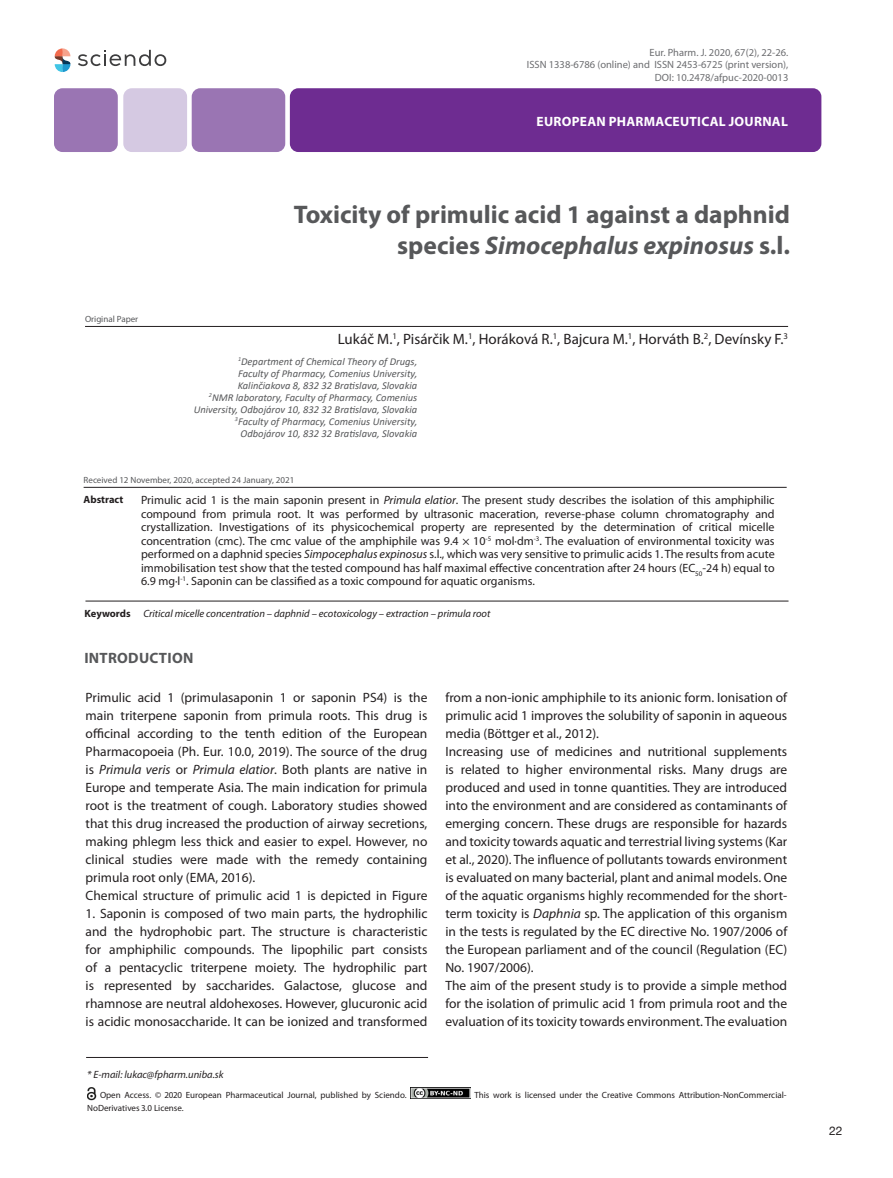
<style>
.page{position:relative;width:893px;height:1178px;background:#fff}
.page>*{position:absolute;margin:0;border:0;box-sizing:border-box;transform-origin:0 0}
.t1{font:700 25.5px/30.6px "Myriad Pro";color:#57585a;text-align:right}
.t2{font:15px "Myriad Pro";color:#231f20}
.Subtitle_1{font:700 15px "Myriad Pro";letter-spacing:.02em;color:#57585a}
.Text_main{font:13.5px/18px "Myriad Pro";color:#231f20;text-align:justify}
.t3{font:700 13.5px "Myriad Pro";letter-spacing:.02em;color:#fff}
.Abstract{font:12px/13.5px "Myriad Pro";color:#231f20;text-align:justify}
.t4{font:12px "Helvetica Neue";color:#231f20}
.t5{font:italic 10.5px/12px "Calibri";color:#57585a;text-align:justify}
.t6{font:10.5px "Myriad Pro";color:#6c6d70}
.t7{font:italic 10.5px "Myriad Pro";color:#231f20}
.t8{font:700 10.5px "Myriad Pro";color:#231f20}
.t9{font:9px "Myriad Pro";color:#231f20}
.t10{font:9px "Myriad Pro";color:#57585a}
.s1{font-style:italic}
</style>
<div class="page">
<div style="left:290px;top:88px;width:531px;height:64px;background:#6e2c91;border-radius:9px"></div>
<div style="left:192px;top:88px;width:93px;height:64px;background:#9a75b3;border-radius:9px"></div>
<div style="left:123px;top:88px;width:64px;height:64px;background:#d5c9e2;border-radius:9px"></div>
<div style="left:54px;top:88px;width:64px;height:64px;background:#9a75b3;border-radius:9px"></div>
<hr style="left:85px;top:326px;width:703px;height:1px;background:#231f20">
<hr style="left:84px;top:487px;width:703px;height:1px;background:#231f20">
<hr style="left:85px;top:601px;width:703px;height:1px;background:#231f20">
<hr style="left:86px;top:1057px;width:342px;height:1px;background:#231f20">
<svg style="left:55px;top:48px;width:15px;height:24px"></svg>
<svg style="left:78px;top:50px;width:88px;height:16px"></svg>
<svg style="left:87px;top:1087px;width:9px;height:13px"></svg>
<img style="left:410px;top:1087px;width:61px;height:12px">
<p class="t6" style="left:650px;top:46px;width:140px">Eur. Pharm. J. 2020, 67(2), 22-26.</p>
<p class="t6" style="left:527px;top:58px;width:263px">ISSN 1338-6786 (online) and ISSN 2453-6725 (print version),</p>
<p class="t6" style="left:655px;top:71px;width:135px">DOI: 10.2478/afpuc-2020-0013</p>
<p class="t3" style="left:537px;top:113px;width:253px">EUROPEAN PHARMACEUTICAL JOURNAL</p>
<p class="t10" style="left:85px;top:313px;width:55px">Original Paper</p>
<p class="t1" style="left:294px;top:198px;width:498px">Toxicity of primulic acid 1 against a daphnid species <span class="s1">Simocephalus expinosus</span> s.l.</p>
<p class="t2" style="left:338px;top:329px;width:452px">Lukáč M.<sup>1</sup>, Pisárčik M.<sup>1</sup>, Horáková R.<sup>1</sup>, Bajcura M.<sup>1</sup>, Horváth B.<sup>2</sup>, Devínsky F.<sup>3</sup></p>
<p class="t5" style="left:238px;top:355px;width:181px"><sup>1</sup>Department of Chemical Theory of Drugs, Faculty of Pharmacy, Comenius University, Kalinčiakova 8, 832 32 Bratislava, Slovakia</p>
<p class="t5" style="left:194px;top:391px;width:225px;text-align:right"><sup>2</sup>NMR laboratory, Faculty of Pharmacy, Comenius<br>University, Odbojárov 10, 832 32 Bratislava, Slovakia</p>
<p class="t5" style="left:235px;top:415px;width:184px;text-align:center"><sup>3</sup>Faculty of Pharmacy, Comenius University,<br>Odbojárov 10, 832 32 Bratislava, Slovakia</p>
<p class="t10" style="left:84px;top:474px;width:212px">Received 12 November, 2020, accepted 24 January, 2021</p>
<p class="t8" style="left:84px;top:493px;width:41px">Abstract</p>
<p class="Abstract" style="left:141px;top:493px;width:635px">Primulic acid 1 is the main saponin present in <span class="s1">Primula elatior</span>. The present study describes the isolation of this amphiphilic compound from primula root. It was performed by ultrasonic maceration, reverse-phase column chromatography and crystallization. Investigations of its physicochemical property are represented by the determination of critical micelle concentration (cmc). The cmc value of the amphiphile was 9.4 × 10<sup>-5</sup> mol·dm<sup>-3</sup>. The evaluation of environmental toxicity was performed on a daphnid species <span class="s1">Simpocephalus expinosus</span> s.l., which was very sensitive to primulic acids 1. The results from acute immobilisation test show that the tested compound has half maximal effective concentration after 24 hours (EC<sub>50</sub>-24 h) equal to 6.9 mg·l<sup>-1</sup>. Saponin can be classified as a toxic compound for aquatic organisms.</p>
<p class="t8" style="left:85px;top:607px;width:48px">Keywords</p>
<p class="t7" style="left:143px;top:607px;width:349px">Critical micelle concentration – daphnid – ecotoxicology – extraction – primula root</p>
<p class="Subtitle_1" style="left:84px;top:648px;width:111px">INTRODUCTION</p>
<p class="Text_main" style="left:86px;top:688px;width:343px">Primulic acid 1 (primulasaponin 1 or saponin PS4) is the main triterpene saponin from primula roots. This drug is officinal according to the tenth edition of the European Pharmacopoeia (Ph. Eur. 10.0, 2019). The source of the drug is <span class="s1">Primula veris</span> or <span class="s1">Primula elatior</span>. Both plants are native in Europe and temperate Asia. The main indication for primula root is the treatment of cough. Laboratory studies showed that this drug increased the production of airway secretions, making phlegm less thick and easier to expel. However, no clinical studies were made with the remedy containing primula root only (EMA, 2016).</p>
<p class="Text_main" style="left:86px;top:886px;width:343px">Chemical structure of primulic acid 1 is depicted in Figure</p>
<p class="Text_main" style="left:86px;top:904px;width:343px">1. Saponin is composed of two main parts, the hydrophilic and the hydrophobic part. The structure is characteristic for amphiphilic compounds. The lipophilic part consists of a pentacyclic triterpene moiety. The hydrophilic part is represented by saccharides. Galactose, glucose and rhamnose are neutral aldohexoses. However, glucuronic acid is acidic monosaccharide. It can be ionized and transformed</p>
<p class="t7" style="left:87px;top:1068px;width:138px">* E-mail: lukac@fpharm.uniba.sk</p>
<p class="Text_main" style="left:445px;top:688px;width:343px">from a non-ionic amphiphile to its anionic form. Ionisation of primulic acid 1 improves the solubility of saponin in aqueous media (Böttger et al., 2012).</p>
<p class="Text_main" style="left:445px;top:742px;width:343px">Increasing use of medicines and nutritional supplements is related to higher environmental risks. Many drugs are produced and used in tonne quantities. They are introduced into the environment and are considered as contaminants of emerging concern. These drugs are responsible for hazards and toxicity towards aquatic and terrestrial living systems (Kar et al., 2020). The influence of pollutants towards environment is evaluated on many bacterial, plant and animal models. One of the aquatic organisms highly recommended for the short&shy;term toxicity is <span class="s1">Daphnia</span> sp. The application of this organism in the tests is regulated by the EC directive No. 1907/2006 of the European parliament and of the council (Regulation (EC)<br>No. 1907/2006).</p>
<p class="Text_main" style="left:445px;top:976px;width:343px">The aim of the present study is to provide a simple method for the isolation of primulic acid 1 from primula root and the evaluation of its toxicity towards environment. The evaluation</p>
<p class="t9" style="left:100px;top:1089px;width:308px">Open Access. © 2020 European Pharmaceutical Journal, published by Sciendo.</p>
<p class="t9" style="left:474px;top:1089px;width:314px">This work is licensed under the Creative Commons Attribution-NonCommercial-</p>
<p class="t9" style="left:87px;top:1103px;width:98px">NoDerivatives 3.0 License.</p>
<p class="t4" style="left:829px;top:1124px;width:15px">22</p>
</div>
